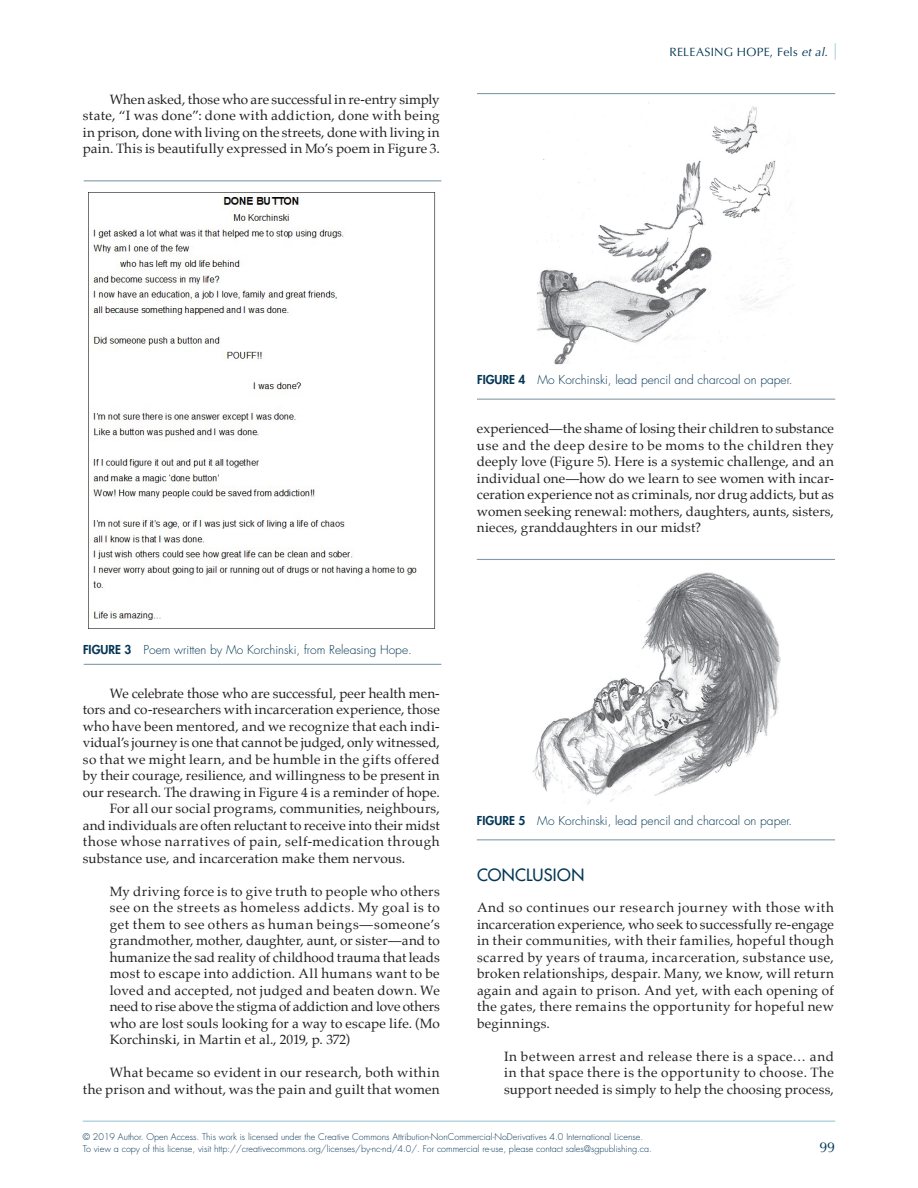
<style>
.page{position:relative;width:918px;height:1188px;background:#fff}
.page>*{position:absolute;margin:0;border:0;box-sizing:border-box;transform-origin:0 0}
.t1{font:16.5px "Futura";letter-spacing:.015em;color:#053755}
.t2{font:14.25px "Optima";color:#053755}
.t3{font:13.5px/16.5px "Palatino";letter-spacing:.015em;color:#231f20;text-align:justify}
.t4{font:13.5px "Palatino";letter-spacing:.045em;color:#231f20}
.t5{font:13.5px "Palatino";letter-spacing:.035em;color:#231f20}
.t6{font:300 12px "Futura";color:#053755}
.t7{font:12px "Optima";letter-spacing:.02em;color:#053755}
.t8{font:300 9px/12px "Futura";color:#053755}
.s1{font-style:italic}
.s2{font-weight:800}
</style>
<div class="page">
<hr style="left:83px;top:1121px;width:752px;height:1px;background:#3889b0">
<svg style="left:835px;top:43px;width:1px;height:17px"></svg>
<img style="left:89px;top:193px;width:347px;height:436px">
<img style="left:536px;top:103px;width:240px;height:262px">
<img style="left:532px;top:572px;width:249px;height:232px">
<hr style="left:84px;top:180px;width:357px;height:1px;background:#839baa">
<hr style="left:84px;top:664px;width:357px;height:1px;background:#839baa">
<hr style="left:477px;top:93px;width:358px;height:1px;background:#839baa">
<hr style="left:477px;top:399px;width:358px;height:1px;background:#839baa">
<hr style="left:477px;top:559px;width:358px;height:1px;background:#839baa">
<hr style="left:477px;top:839px;width:358px;height:1px;background:#839baa">
<p class="t3" style="left:83px;top:91px;width:359px;text-indent:27px">When asked, those who are successful in re-entry simply state, “I was done”: done with addiction, done with being in prison, done with living on the streets, done with living in pain. This is beautifully expressed in Mo’s poem in Figure 3.</p>
<p class="t7" style="left:670px;top:45px;width:160px">RELEASING HOPE, Fels <span class="s1">et al.</span></p>
<p class="t6" style="left:477px;top:373px;width:317px"><span class="s2">FIGURE 4</span> Mo Korchinski, lead pencil and charcoal on paper.</p>
<p class="t3" style="left:477px;top:421px;width:359px">experienced—the shame of losing their children to substance use and the deep desire to be moms to the children they deeply love (Figure 5). Here is a systemic challenge, and an individual one—how do we learn to see women with incar&shy;ceration experience not as criminals, nor drug addicts, but as women seeking renewal: mothers, daughters, aunts, sisters, nieces, granddaughters in our midst?</p>
<p class="t6" style="left:83px;top:642px;width:330px"><span class="s2">FIGURE 3</span> Poem written by Mo Korchinski, from Releasing Hope.</p>
<p class="t3" style="left:110px;top:685px;width:331px">We celebrate those who are successful, peer health men-</p>
<p class="t3" style="left:83px;top:702px;width:359px">tors and co-researchers with incarceration experience, those</p>
<p class="t3" style="left:83px;top:718px;width:358px">who have been mentored, and we recognize that each indi-</p>
<p class="t3" style="left:83px;top:734px;width:359px">vidual’s journey is one that cannot be judged, only witnessed,</p>
<p class="t5" style="left:83px;top:748px;width:358px">so that we might learn, and be humble in the gifts offered</p>
<p class="t3" style="left:83px;top:767px;width:359px">by their courage, resilience, and willingness to be present in</p>
<p class="t3" style="left:83px;top:784px;width:359px">our research. The drawing in Figure 4 is a reminder of hope.</p>
<p class="t3" style="left:110px;top:800px;width:332px">For all our social programs, communities, neighbours,</p>
<p class="t3" style="left:83px;top:817px;width:358px">and individuals are often reluctant to receive into their midst</p>
<p class="t4" style="left:83px;top:831px;width:359px">those whose narratives of pain, self-medication through</p>
<p class="t3" style="left:83px;top:850px;width:324px">substance use, and incarceration make them nervous.</p>
<p class="t3" style="left:110px;top:883px;width:332px">My driving force is to give truth to people who others see on the streets as homeless addicts. My goal is to get them to see others as human beings—someone’s grandmother, mother, daughter, aunt, or sister—and to humanize the sad reality of childhood trauma that leads most to escape into addiction. All humans want to be loved and accepted, not judged and beaten down. We need to rise above the stigma of addiction and love others who are lost souls looking for a way to escape life. (Mo Korchinski, in Martin et al., 2019, p. 372)</p>
<p class="t3" style="left:83px;top:1064px;width:359px;text-align:right">What became so evident in our research, both within<br>the prison and without, was the pain and guilt that women</p>
<p class="t6" style="left:477px;top:813px;width:317px"><span class="s2">FIGURE 5</span> Mo Korchinski, lead pencil and charcoal on paper.</p>
<p class="t1" style="left:477px;top:864px;width:109px">CONCLUSION</p>
<p class="t3" style="left:477px;top:899px;width:359px">And so continues our research journey with those with incarceration experience, who seek to successfully re-engage in their communities, with their families, hopeful though scarred by years of trauma, incarceration, substance use, broken relationships, despair. Many, we know, will return again and again to prison. And yet, with each opening of the gates, there remains the opportunity for hopeful new beginnings.</p>
<p class="t3" style="left:504px;top:1048px;width:332px">In between arrest and release there is a space… and in that space there is the opportunity to choose. The support needed is simply to help the choosing process,</p>
<p class="t8" style="left:83px;top:1131px;width:571px">© 2019 Author. Open Access. This work is licensed under the Creative Commons Attribution-NonCommercial-NoDerivatives 4.0 International License.<br>To view a copy of this license, visit http://creativecommons.org/licenses/by-nc-nd/4.0/. For commercial re-use, please contact sales@sgpublishing.ca.</p>
<p class="t2" style="left:819px;top:1139px;width:17px">99</p>
</div>
